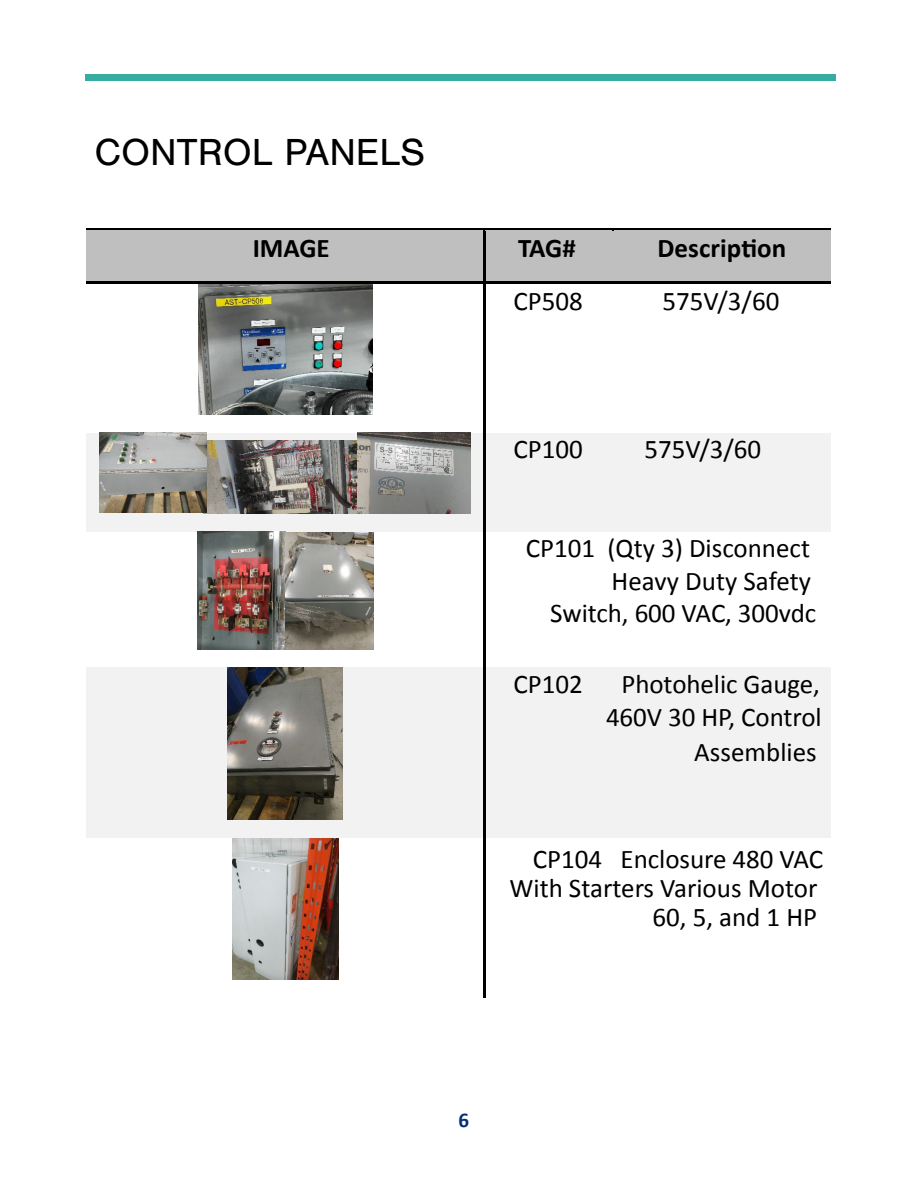
<style>
.page{position:relative;width:918px;height:1188px;background:#fff}
.page>*{position:absolute;margin:0;border:0;box-sizing:border-box;transform-origin:0 0}
.t1{font:39px "Nimbus San";letter-spacing:-.005em;color:#000}
.t2{font:27px/32.1px "Calibri";color:#000;text-align:right}
.t3{font:700 27px "Calibri";color:#000}
.t4{font:700 21px "Calibri";color:#082c77}
</style>
<div class="page">
<div style="left:85px;top:74px;width:751px;height:7px;background:#36ada2"></div>
<div style="left:86px;top:231px;width:397px;height:51px;background:#bfbfbf"></div>
<div style="left:485px;top:231px;width:128px;height:51px;background:#bfbfbf"></div>
<div style="left:613px;top:231px;width:218px;height:51px;background:#bfbfbf"></div>
<hr style="left:86px;top:229px;width:397px;height:2px;background:#000">
<hr style="left:485px;top:229px;width:128px;height:2px;background:#000">
<hr style="left:615px;top:229px;width:216px;height:2px;background:#000">
<hr style="left:483px;top:231px;width:2px;height:51px;background:#000">
<hr style="left:86px;top:282px;width:397px;height:2px;background:#000">
<hr style="left:485px;top:282px;width:128px;height:2px;background:#000">
<hr style="left:615px;top:282px;width:216px;height:2px;background:#000">
<hr style="left:483px;top:284px;width:2px;height:149px;background:#000">
<div style="left:86px;top:433px;width:397px;height:99px;background:#f2f2f2"></div>
<img style="left:204px;top:440px;width:154px;height:74px">
<img style="left:358px;top:433px;width:112px;height:81px">
<img style="left:100px;top:433px;width:107px;height:80px">
<div style="left:485px;top:433px;width:128px;height:99px;background:#f2f2f2"></div>
<div style="left:613px;top:433px;width:218px;height:99px;background:#f2f2f2"></div>
<hr style="left:483px;top:433px;width:2px;height:99px;background:#000">
<hr style="left:483px;top:532px;width:2px;height:135px;background:#000">
<div style="left:86px;top:667px;width:397px;height:171px;background:#f2f2f2"></div>
<img style="left:228px;top:667px;width:114px;height:153px">
<div style="left:485px;top:667px;width:128px;height:171px;background:#f2f2f2"></div>
<div style="left:613px;top:667px;width:218px;height:171px;background:#f2f2f2"></div>
<hr style="left:483px;top:667px;width:2px;height:171px;background:#000">
<hr style="left:483px;top:838px;width:2px;height:160px;background:#000">
<img style="left:198px;top:284px;width:174px;height:131px">
<img style="left:197px;top:532px;width:177px;height:117px">
<img style="left:232px;top:838px;width:106px;height:142px">
<h1 class="t1" style="left:94px;top:130px;width:332px">CONTROL PANELS</h1>
<p class="t3" style="left:253px;top:229px;width:79px">IMAGE</p>
<p class="t3" style="left:518px;top:229px;width:59px">TAG#</p>
<p class="t3" style="left:658px;top:229px;width:130px">Description</p>
<p class="t2" style="left:514px;top:284px;width:71px">CP508</p>
<p class="t2" style="left:663px;top:284px;width:118px">575V/3/60</p>
<p class="t2" style="left:514px;top:432px;width:71px">CP100</p>
<p class="t2" style="left:644px;top:432px;width:118px">575V/3/60</p>
<p class="t2" style="left:526px;top:531px;width:292px">CP101 (Qty 3) Disconnect<br>Heavy Duty Safety<br>Switch, 600 VAC, 300vdc</p>
<p class="t2" style="left:514px;top:667px;width:71px">CP102</p>
<p class="t2" style="left:606px;top:667px;width:217px;line-height:33.6px">Photohelic Gauge,<br>460V 30 HP, Control<br>Assemblies</p>
<p class="t2" style="left:509px;top:844px;width:315px;line-height:28.8px">CP104 Enclosure 480 VAC<br>With Starters Various Motor<br>60, 5, and 1 HP</p>
<p class="t4" style="left:459px;top:1106px;width:12px">6</p>
</div>
